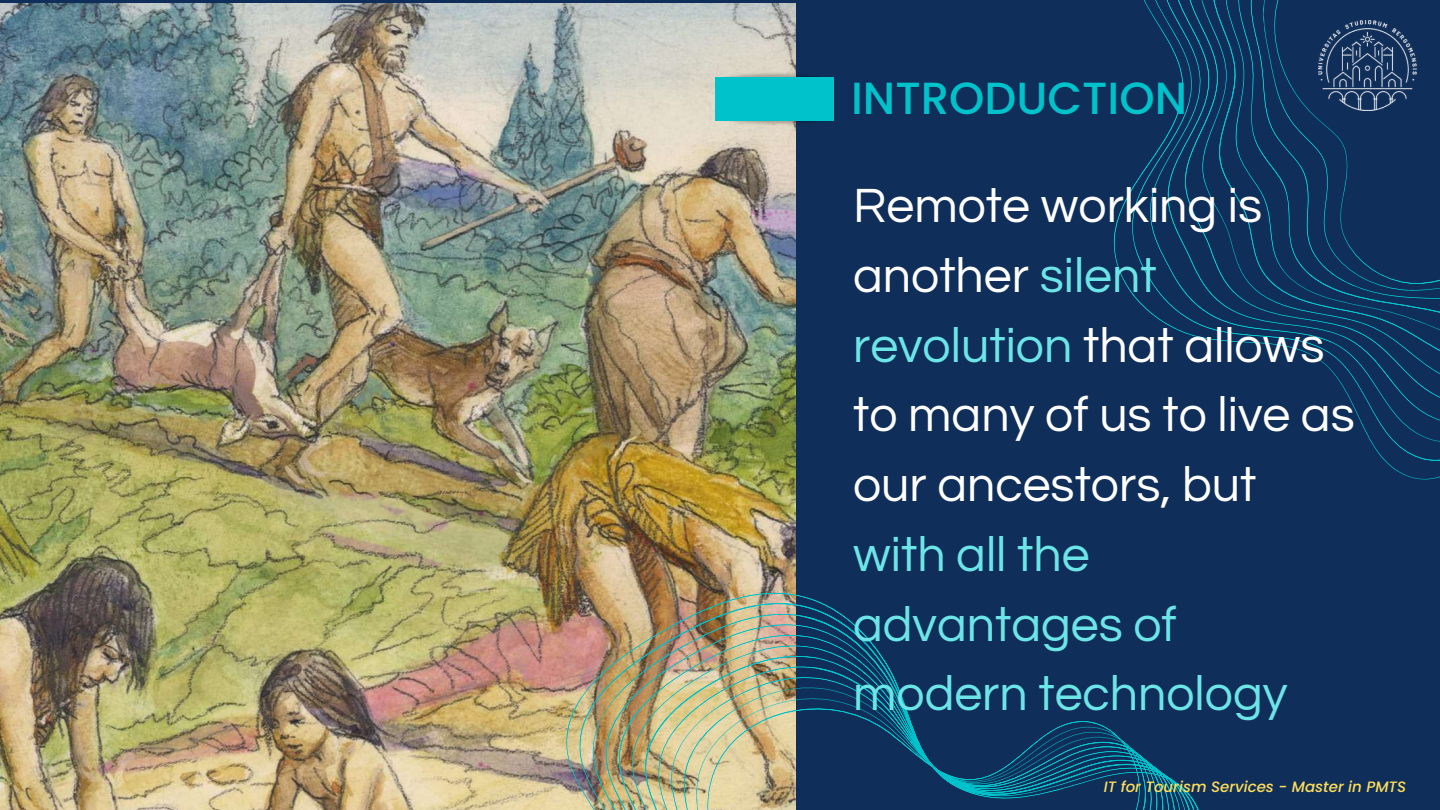
<style>
.page{position:relative;width:1440px;height:810px;background:#0f2e59}
.page>*{position:absolute;margin:0;border:0;box-sizing:border-box;transform-origin:0 0}
.t1{font:50px/69.8px "Questrial";color:#fff}
.t2{font:50px/69.8px "Questrial";color:#6ce5e8}
.t3{font:500 45px "Poppins";color:#00c2cb}
.t4{font:italic 500 15px "Poppins";color:#ffde59}
.s1{color:#6ce5e8}
</style>
<div class="page">
<img style="left:0;top:4px;width:796px;height:806px">
<img style="left:546px;top:583px;width:653px;height:227px">
<img style="left:713px;top:109px;width:121px;height:23px">
<img style="left:713px;top:66px;width:102px;height:22px">
<div style="left:715px;top:77px;width:119px;height:43px;background:#00c2cb"></div>
<svg style="left:1113px;top:0;width:327px;height:479px"></svg>
<img style="left:1318px;top:21px;width:110px;height:90px">
<p class="t3" style="left:851px;top:66px;width:338px">INTRODUCTION</p>
<p class="t1" style="left:853px;top:172px;width:503px">Remote working is another <span class="s1">silent revolution</span> that allows to many of us to live as our ancestors, but</p>
<p class="t2" style="left:853px;top:521px;width:436px">with all the advantages of modern technology</p>
<p class="t4" style="left:1104px;top:777px;width:304px">IT for Tourism Services - Master in PMTS</p>
</div>
